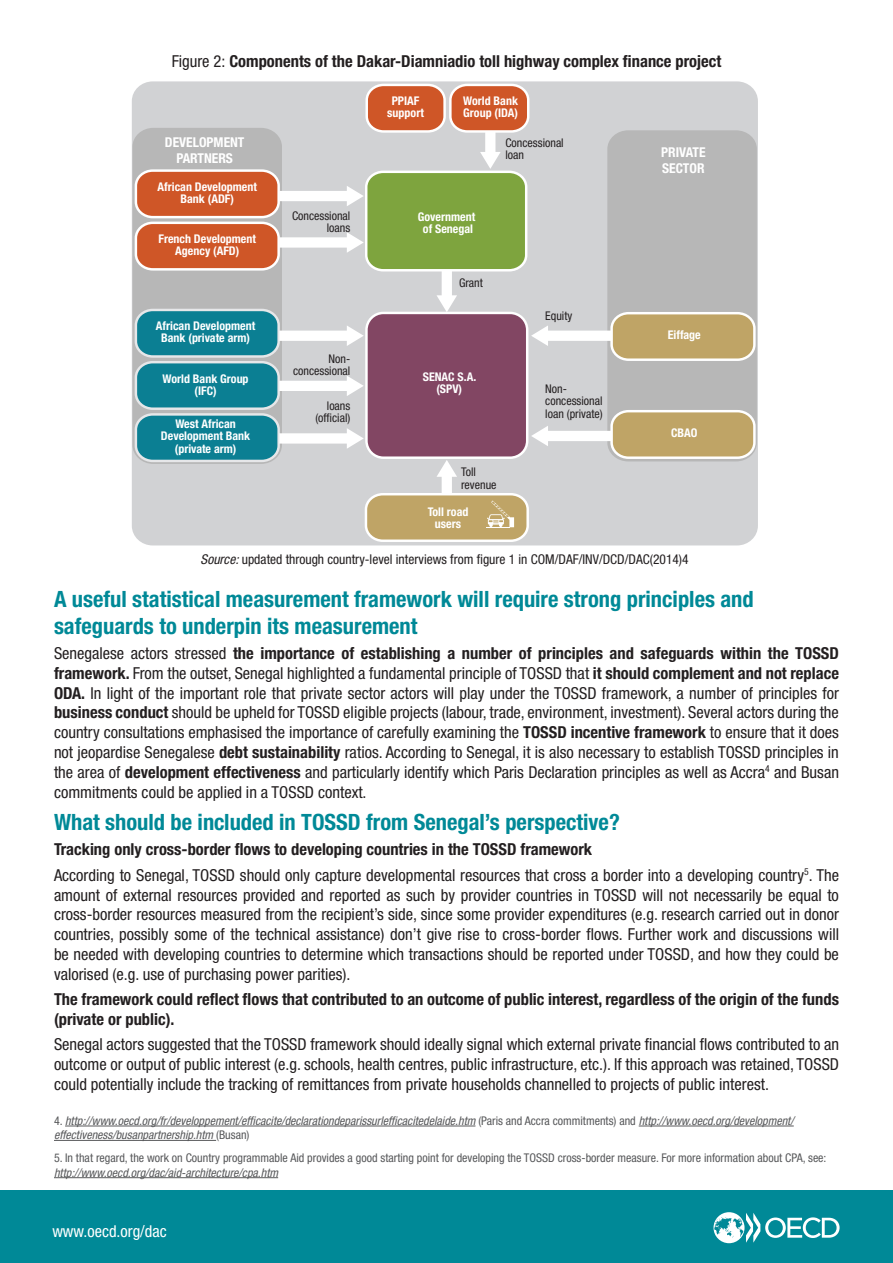
<style>
.page{position:relative;width:893px;height:1263px;background:#fff}
.page>*{position:absolute;margin:0;border:0;box-sizing:border-box;transform-origin:0 0}
.t1{font:700 condensed 22.5px/27px "Helvetica Neue LT Std";color:#008997}
.body_copy{font:condensed 16.5px/19.8px "Helvetica Neue LT Std";color:#231f20;text-align:justify}
.lil_headers{font:700 condensed 16.5px/19.8px "Helvetica Neue LT Std";color:#231f20}
.body_copy-2{font:700 condensed 16.5px "Helvetica Neue LT Std";color:#231f20}
.body_copy-3{font:condensed 16.35px "Helvetica Neue LT Std";color:#fff}
.source{font:condensed 13.5px "Helvetica Neue LT Std";color:#231f20}
.t2{font:700 condensed 13.5px/16.2px "Helvetica Neue LT Std";color:#fff;text-align:center}
.t3{font:700 condensed 12px/12.3px "Helvetica Neue LT Std";color:#fff;text-align:center}
.footnote{font:italic condensed 12px/14.4px "Helvetica Neue LT Std";color:#57585a}
.footnote-2{font:condensed 12px/14.4px "Helvetica Neue LT Std";color:#57585a}
.t4{font:condensed 12px/12.3px "Helvetica Neue LT Std";color:#231f20}
.s1{font-weight:400}
.s2{font-style:italic}
.s3{font-weight:700}
.s4{font-style:normal}
</style>
<div class="page">
<div style="left:0;top:1191px;width:893px;height:72px;background:#008997"></div>
<svg style="left:713px;top:1212px;width:127px;height:31px"></svg>
<div style="left:132px;top:81px;width:626px;height:464px;background:#d1d2d4;border-radius:20px"></div>
<div style="left:132px;top:128px;width:150px;height:336px;background:#b7b7b7;border-radius:20px"></div>
<div style="left:607px;top:130px;width:150px;height:331px;background:#b7b7b7"></div>
<div style="left:136px;top:310px;width:143px;height:46px;background:#0b7f93;border-radius:16px"></div>
<div style="left:135px;top:309px;width:145px;height:49px;border:2px solid #e6e7e9;border-radius:16px"></div>
<div style="left:136px;top:362px;width:143px;height:47px;background:#0b7f93;border-radius:16px"></div>
<div style="left:135px;top:361px;width:145px;height:49px;border:2px solid #e6e7e9;border-radius:16px"></div>
<div style="left:136px;top:414px;width:143px;height:47px;background:#0b7f93;border-radius:16px"></div>
<div style="left:135px;top:413px;width:145px;height:49px;border:2px solid #e6e7e9;border-radius:16px"></div>
<div style="left:366px;top:313px;width:161px;height:145px;background:#824663;border-radius:17px"></div>
<div style="left:365px;top:312px;width:163px;height:147px;border:2px solid #fff;border-radius:17px"></div>
<div style="left:136px;top:171px;width:143px;height:46px;background:#cf5627;border-radius:16px"></div>
<div style="left:135px;top:169px;width:145px;height:49px;border:2px solid #fff;border-radius:16px"></div>
<div style="left:136px;top:223px;width:143px;height:46px;background:#cf5627;border-radius:16px"></div>
<div style="left:135px;top:222px;width:145px;height:49px;border:2px solid #fff;border-radius:16px"></div>
<svg style="left:437px;top:460px;width:20px;height:33px"></svg>
<svg style="left:279px;top:325px;width:85px;height:21px"></svg>
<svg style="left:279px;top:376px;width:85px;height:20px"></svg>
<svg style="left:279px;top:428px;width:85px;height:21px"></svg>
<svg style="left:531px;top:426px;width:79px;height:20px"></svg>
<svg style="left:531px;top:325px;width:79px;height:21px"></svg>
<svg style="left:279px;top:84px;width:250px;height:228px"></svg>
<div style="left:612px;top:313px;width:142px;height:47px;background:#bfa466;border-radius:16px"></div>
<div style="left:610px;top:312px;width:146px;height:49px;border:2px solid #fff;border-radius:16px"></div>
<div style="left:612px;top:411px;width:142px;height:47px;background:#bfa466;border-radius:16px"></div>
<div style="left:610px;top:410px;width:146px;height:49px;border:2px solid #fff;border-radius:16px"></div>
<div style="left:366px;top:494px;width:162px;height:47px;background:#bfa466;border-radius:16px"></div>
<div style="left:365px;top:493px;width:164px;height:49px;border:2px solid #fff;border-radius:16px"></div>
<svg style="left:486px;top:500px;width:28px;height:28px"></svg>
<hr style="left:65px;top:1126px;width:410px;height:1px;background:#57585a">
<hr style="left:639px;top:1126px;width:155px;height:1px;background:#57585a">
<hr style="left:54px;top:1140px;width:162px;height:1px;background:#57585a">
<hr style="left:54px;top:1177px;width:224px;height:1px;background:#57585a">
<p class="body_copy-2" style="left:172px;top:51px;width:551px"><span class="s1">Figure 2:</span> Components of the Dakar-Diamniadio toll highway complex finance project</p>
<p class="t3" style="left:387px;top:94px;width:38px">PPIAF support</p>
<p class="t3" style="left:463px;top:94px;width:56px;text-align:left">World Bank<br>Group (IDA)</p>
<p class="t2" style="left:165px;top:134px;width:81px">DEVELOPMENT<br>PARTNERS</p>
<p class="t2" style="left:661px;top:143px;width:46px;text-align:left">PRIVATE<br>SECTOR</p>
<p class="t4" style="left:505px;top:136px;width:60px">Concessional loan</p>
<p class="t3" style="left:158px;top:180px;width:101px">African Development<br>Bank (ADF)</p>
<p class="t3" style="left:158px;top:232px;width:99px">French Development<br>Agency (AFD)</p>
<p class="t3" style="left:156px;top:319px;width:101px">African Development<br>Bank (private arm)</p>
<p class="t3" style="left:163px;top:372px;width:88px">World Bank Group (IFC)</p>
<p class="t3" style="left:161px;top:417px;width:91px">West African<br>Development Bank (private arm)</p>
<p class="t4" style="left:292px;top:209px;width:60px;text-align:right">Concessional loans</p>
<p class="t4" style="left:293px;top:352px;width:59px;text-align:right">Non&shy;concessional</p>
<p class="t4" style="left:315px;top:399px;width:37px;text-align:right">loans (official)</p>
<p class="t3" style="left:418px;top:210px;width:59px">Government of Senegal</p>
<p class="t4" style="left:459px;top:277px;width:25px">Grant</p>
<p class="t3" style="left:423px;top:370px;width:55px">SENAC S.A. (SPV)</p>
<p class="t4" style="left:461px;top:466px;width:37px">Toll revenue</p>
<p class="t4" style="left:545px;top:310px;width:29px">Equity</p>
<p class="t4" style="left:545px;top:383px;width:59px">Non&shy;concessional loan (private)</p>
<p class="t3" style="left:668px;top:328px;width:34px">Eiffage</p>
<p class="t3" style="left:671px;top:427px;width:28px">CBAO</p>
<p class="t3" style="left:428px;top:505px;width:42px">Toll road users</p>
<p class="source" style="left:201px;top:551px;width:490px"><span class="s2">Source:</span> updated through country-level interviews from figure 1 in COM/DAF/INV/DCD/DAC(2014)4</p>
<p class="t1" style="left:54px;top:585px;width:701px">A useful statistical measurement framework will require strong principles and safeguards to underpin its measurement</p>
<p class="body_copy" style="left:54px;top:643px;width:787px">Senegalese actors stressed <span class="s3">the importance of establishing a number of principles and safeguards within the TOSSD framework.</span> From the outset, Senegal highlighted a fundamental principle of TOSSD that <span class="s3">it should complement and not replace ODA.</span> In light of the important role that private sector actors will play under the TOSSD framework, a number of principles for <span class="s3">business conduct</span> should be upheld for TOSSD eligible projects (labour, trade, environment, investment). Several actors during the country consultations emphasised the importance of carefully examining the <span class="s3">TOSSD incentive framework</span> to ensure that it does not jeopardise Senegalese <span class="s3">debt sustainability</span> ratios. According to Senegal, it is also necessary to establish TOSSD principles in the area of <span class="s3">development effectiveness</span> and particularly identify which Paris Declaration principles as well as Accra<sup>4</sup> and Busan commitments could be applied in a TOSSD context.</p>
<p class="t1" style="left:54px;top:808px;width:567px">What should be included in TOSSD from Senegal’s perspective?</p>
<p class="lil_headers" style="left:54px;top:839px;width:540px">Tracking only cross-border flows to developing countries in the TOSSD framework</p>
<p class="body_copy" style="left:54px;top:865px;width:787px">According to Senegal, TOSSD should only capture developmental resources that cross a border into a developing country<sup>5</sup>. The amount of external resources provided and reported as such by provider countries in TOSSD will not necessarily be equal to cross-border resources measured from the recipient’s side, since some provider expenditures (e.g. research carried out in donor countries, possibly some of the technical assistance) don’t give rise to cross-border flows. Further work and discussions will be needed with developing countries to determine which transactions should be reported under TOSSD, and how they could be valorised (e.g. use of purchasing power parities).</p>
<p class="lil_headers" style="left:54px;top:989px;width:786px">The framework could reflect flows that contributed to an outcome of public interest, regardless of the origin of the funds (private or public).</p>
<p class="body_copy" style="left:54px;top:1034px;width:787px">Senegal actors suggested that the TOSSD framework should ideally signal which external private financial flows contributed to an outcome or output of public interest (e.g. schools, health centres, public infrastructure, etc.). If this approach was retained, TOSSD could potentially include the tracking of remittances from private households channelled to projects of public interest.</p>
<p class="footnote" style="left:54px;top:1113px;width:741px"><span class="s4">4.</span> http://www.oecd.org/fr/developpement/efficacite/declarationdeparissurlefficacitedelaide.htm <span class="s4">(Paris and Accra commitments) and</span> http://www.oecd.org/development/ effectiveness/busanpartnership.htm <span class="s4">(Busan)</span></p>
<p class="footnote-2" style="left:54px;top:1150px;width:774px">5. In that regard, the work on Country programmable Aid provides a good starting point for developing the TOSSD cross-border measure. For more information about CPA, see: <span class="s2">http://www.oecd.org/dac/aid-architecture/cpa.htm</span></p>
<p class="body_copy-3" style="left:52px;top:1222px;width:116px">www.oecd.org/dac</p>
</div>
